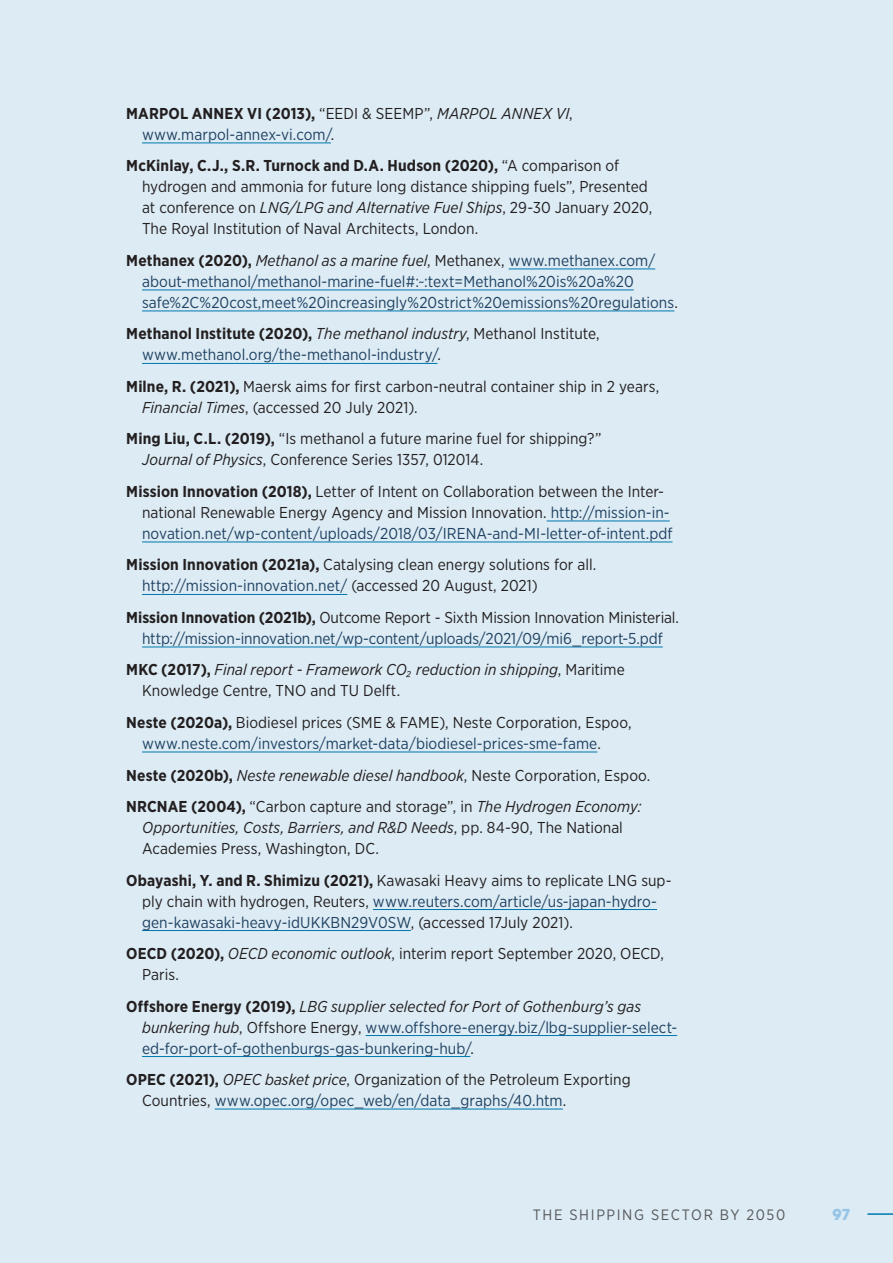
<style>
.page{position:relative;width:893px;height:1263px;background:#dcebf4}
.page>*{position:absolute;margin:0;border:0;box-sizing:border-box;transform-origin:0 0}
.References{font:15.75px/21px "Gotham Narrow";letter-spacing:.005em;color:#231f20}
.References-2{font:15.75px/21px "Gotham Narrow";color:#204262}
.References-3{font:italic 15.75px/21px "Gotham Narrow";letter-spacing:.005em;color:#231f20}
.t1{font:15px "Gotham Narrow";letter-spacing:.11em;color:#57585a}
.t2{font:700 15px "ITC Avant Garde Std";color:#98c5e7}
.s1{font-weight:700;color:#231f20}
.s2{color:#231f20}
.s3{font-style:italic;color:#231f20}
.s4{font-weight:700}
.s5{font-style:italic}
.s6{color:#204262}
.s7{font-weight:700;font-style:normal}
.s8{font-style:normal}
</style>
<div class="page">
<hr style="left:867px;top:1213px;width:26px;height:2px;background:#0078ae">
<hr style="left:142px;top:143px;width:189px;height:1px;background:#0078ae">
<hr style="left:509px;top:269px;width:146px;height:1px;background:#0078ae">
<hr style="left:142px;top:290px;width:492px;height:1px;background:#0078ae">
<hr style="left:142px;top:311px;width:532px;height:1px;background:#0078ae">
<hr style="left:142px;top:363px;width:295px;height:1px;background:#0078ae">
<hr style="left:547px;top:521px;width:123px;height:1px;background:#0078ae">
<hr style="left:142px;top:542px;width:531px;height:1px;background:#0078ae">
<hr style="left:142px;top:594px;width:205px;height:1px;background:#0078ae">
<hr style="left:142px;top:647px;width:521px;height:1px;background:#0078ae">
<hr style="left:142px;top:752px;width:455px;height:1px;background:#0078ae">
<hr style="left:373px;top:909px;width:284px;height:1px;background:#0078ae">
<hr style="left:142px;top:930px;width:269px;height:1px;background:#0078ae">
<hr style="left:366px;top:1035px;width:311px;height:1px;background:#0078ae">
<hr style="left:142px;top:1056px;width:328px;height:1px;background:#0078ae">
<hr style="left:215px;top:1109px;width:348px;height:1px;background:#0078ae">
<p class="References-2" style="left:142px;top:103px;width:432px;text-indent:-16px"><span class="s1">MARPOL ANNEX VI (2013),</span> <span class="s2">“EEDI &amp; SEEMP”,</span> <span class="s3">MARPOL ANNEX VI</span><span class="s2">, </span>www.marpol-annex-vi.com/<span class="s2">.</span></p>
<p class="References" style="left:142px;top:155px;width:512px;text-indent:-16px"><span class="s4">McKinlay, C.J., S.R. Turnock and D.A. Hudson (2020),</span> “A comparison of hydrogen and ammonia for future long distance shipping fuels”, Presented at conference on <span class="s5">LNG/LPG and Alternative Fuel Ships</span>, 29-30 January 2020, The Royal Institution of Naval Architects, London.</p>
<p class="References-2" style="left:142px;top:250px;width:537px;text-indent:-16px"><span class="s1">Methanex (2020),</span> <span class="s3">Methanol as a marine fuel</span><span class="s2">, Methanex,</span> www.methanex.com/ about-methanol/methanol-marine-fuel#:~:text=Methanol%20is%20a%20 safe%2C%20cost,meet%20increasingly%20strict%20emissions%20regulations<span class="s2">.</span></p>
<p class="References-2" style="left:142px;top:323px;width:459px;text-indent:-16px"><span class="s1">Methanol Institute (2020),</span> <span class="s3">The methanol industry</span><span class="s2">, Methanol Institute, </span>www.methanol.org/the-methanol-industry/<span class="s2">.</span></p>
<p class="References" style="left:142px;top:376px;width:519px;text-indent:-16px"><span class="s4">Milne, R. (2021),</span> Maersk aims for first carbon-neutral container ship in 2 years,<br><span class="s5">Financial Times</span>, (accessed 20 July 2021).</p>
<p class="References" style="left:142px;top:428px;width:461px;text-indent:-16px"><span class="s4">Ming Liu, C.L. (2019),</span> “Is methanol a future marine fuel for shipping?”<br><span class="s5">Journal of Physics</span>, Conference Series 1357, 012014.</p>
<p class="References" style="left:142px;top:481px;width:532px;text-indent:-16px"><span class="s4">Mission Innovation (2018),</span> Letter of Intent on Collaboration between the Inter&shy;national Renewable Energy Agency and Mission Innovation. <span class="s6">http://mission-in&shy;novation.net/wp-content/uploads/2018/03/IRENA-and-MI-letter-of-intent.pdf</span></p>
<p class="References" style="left:142px;top:554px;width:456px;text-indent:-16px"><span class="s4">Mission Innovation (2021a),</span> Catalysing clean energy solutions for all. <span class="s6">http://mission-innovation.net/</span> (accessed 20 August, 2021)</p>
<p class="References-2" style="left:126px;top:607px;width:554px;text-align:center"><span class="s1">Mission Innovation (2021b),</span> <span class="s2">Outcome Report - Sixth Mission Innovation Ministerial. </span>http://mission-innovation.net/wp-content/uploads/2021/09/mi6_report-5.pdf</p>
<p class="References-3" style="left:142px;top:659px;width:484px;text-indent:-16px"><span class="s7">MKC (2017),</span> Final report - Framework CO₂ reduction in shipping<span class="s8">, Maritime<br>Knowledge Centre, TNO and TU Delft.</span></p>
<p class="References-2" style="left:142px;top:712px;width:491px;text-indent:-16px"><span class="s1">Neste (2020a),</span> <span class="s2">Biodiesel prices (SME &amp; FAME), Neste Corporation, Espoo, </span>www.neste.com/investors/market-data/biodiesel-prices-sme-fame<span class="s2">.</span></p>
<p class="References-3" style="left:126px;top:764px;width:526px"><span class="s7">Neste (2020b),</span> Neste renewable diesel handbook<span class="s8">, Neste Corporation, Espoo.</span></p>
<p class="References" style="left:142px;top:796px;width:501px;text-indent:-16px"><span class="s4">NRCNAE (2004),</span> “Carbon capture and storage”, in <span class="s5">The Hydrogen Economy:<br>Opportunities, Costs, Barriers, and R&amp;D Needs</span>, pp. 84-90, The National<br>Academies Press, Washington, DC.</p>
<p class="References" style="left:142px;top:869px;width:531px;text-indent:-16px"><span class="s4">Obayashi, Y. and R. Shimizu (2021),</span> Kawasaki Heavy aims to replicate LNG sup&shy;ply chain with hydrogen, Reuters, <span class="s6">www.reuters.com/article/us-japan-hydro&shy;gen-kawasaki-heavy-idUKKBN29V0SW</span>, (accessed 17July 2021).</p>
<p class="References" style="left:142px;top:943px;width:523px;text-indent:-16px"><span class="s4">OECD (2020),</span> <span class="s5">OECD economic outlook</span>, interim report September 2020, OECD,<br>Paris.</p>
<p class="References-2" style="left:142px;top:995px;width:537px;text-indent:-16px"><span class="s1">Offshore Energy (2019),</span> <span class="s3">LBG supplier selected for Port of Gothenburg’s gas bunkering hub</span><span class="s2">, Offshore Energy,</span> www.offshore-energy.biz/lbg-supplier-select&shy;ed-for-port-of-gothenburgs-gas-bunkering-hub/<span class="s2">.</span></p>
<p class="References" style="left:142px;top:1069px;width:490px;text-indent:-16px"><span class="s4">OPEC (2021),</span> <span class="s5">OPEC basket price</span>, Organization of the Petroleum Exporting<br>Countries, <span class="s6">www.opec.org/opec_web/en/data_graphs/40.htm</span>.</p>
<p class="t1" style="left:533px;top:1205px;width:254px">THE SHIPPING SECTOR BY 2050</p>
<p class="t2" style="left:832px;top:1205px;width:20px">97</p>
</div>
